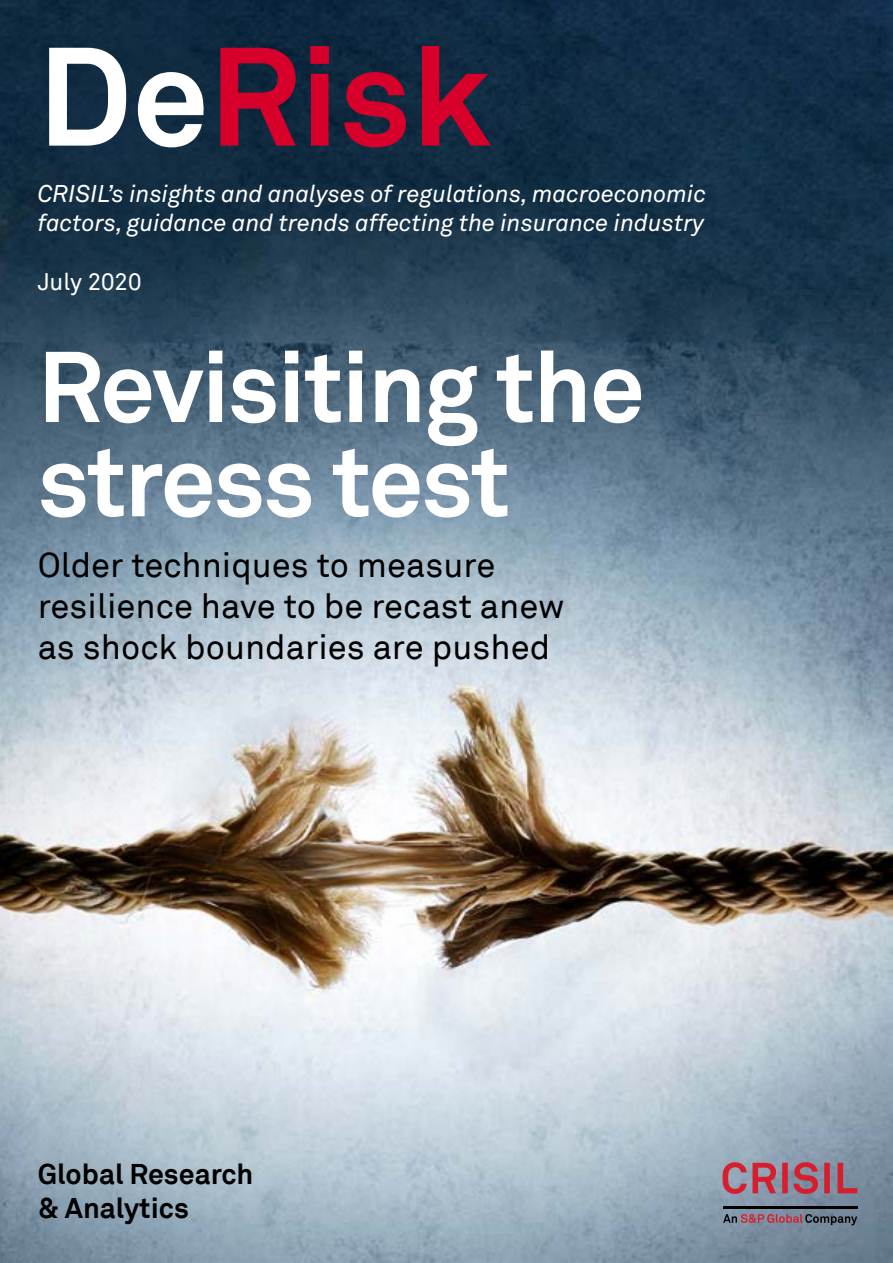
<style>
.page{position:relative;width:893px;height:1263px;background:#fff}
.page>*{position:absolute;margin:0;border:0;box-sizing:border-box;transform-origin:0 0}
.t1{font:700 138px "Akkurat Pro";color:#d6002a}
.t2{font:700 99px/94.2px "Akkurat Pro";letter-spacing:-.02em;color:#fff}
.t3{font:34.5px/41.4px "Akkurat Pro";color:#000}
.t4{font:700 28.5px/34.2px "Akkurat Pro";color:#000}
.t5{font:italic 24px/28.8px "Akkurat";color:#fff}
.t6{font:24px "Akkurat Pro";color:#fff}
.s1{color:#fff}
</style>
<div class="page">
<img style="left:0;top:0;width:893px;height:1263px">
<svg style="left:723px;top:1214px;width:134px;height:11px"></svg>
<hr style="left:723px;top:1206px;width:134px;height:3px;background:#000">
<svg style="left:722px;top:1162px;width:135px;height:32px;background:#a66677"></svg>
<h1 class="t1" style="left:38px;top:10px;width:455px"><span class="s1">De</span>Risk</h1>
<p class="t5" style="left:38px;top:180px;width:670px">CRISIL’s insights and analyses of regulations, macroeconomic factors, guidance and trends affecting the insurance industry</p>
<p class="t6" style="left:38px;top:267px;width:105px">July 2020</p>
<h2 class="t2" style="left:38px;top:341px;width:609px">Revisiting the stress test</h2>
<h3 class="t3" style="left:38px;top:545px;width:529px">Older techniques to measure resilience have to be recast anew as shock boundaries are pushed</h3>
<p class="t4" style="left:38px;top:1156px;width:217px">Global Research &amp; Analytics</p>
</div>
